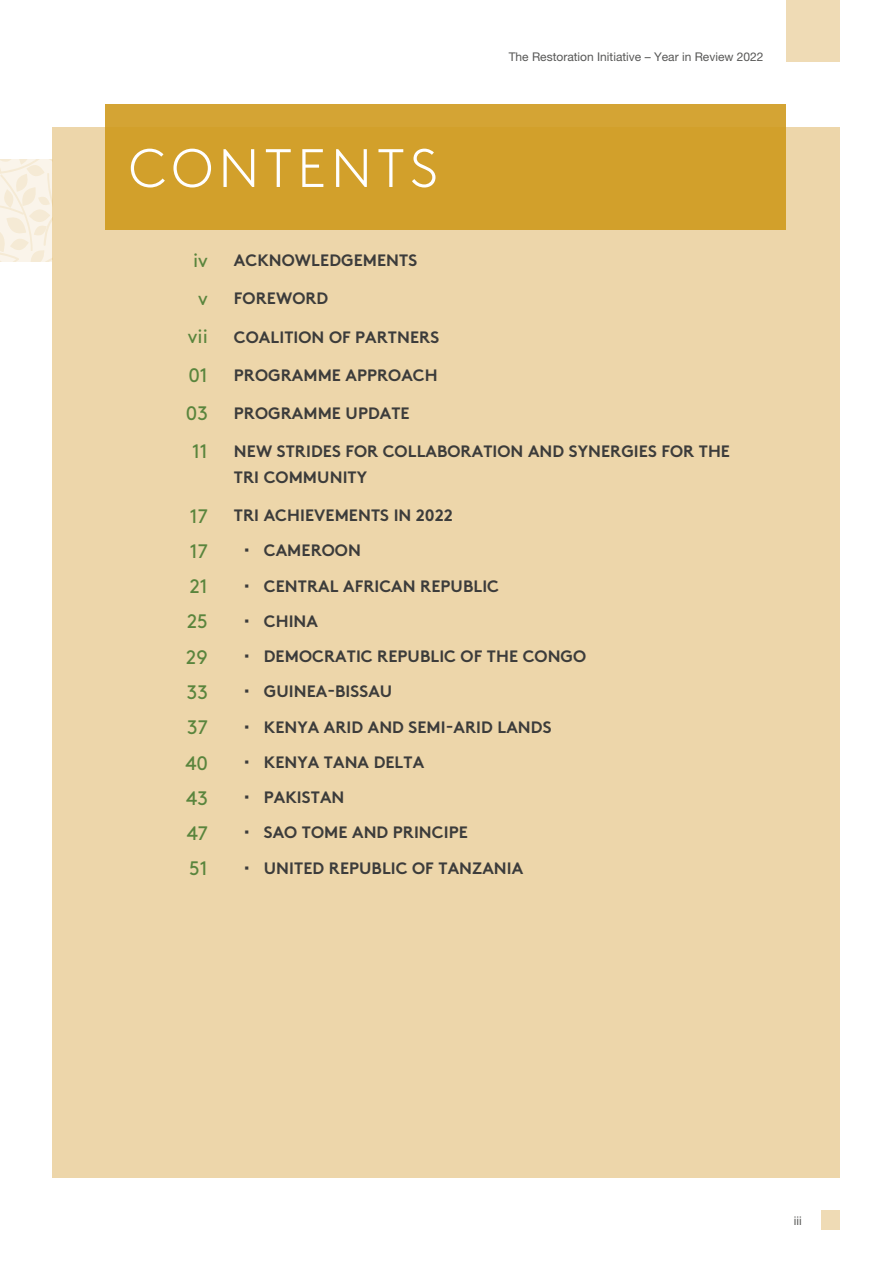
<style>
.page{position:relative;width:893px;height:1263px;background:#fff}
.page>*{position:absolute;margin:0;border:0;box-sizing:border-box;transform-origin:0 0}
.t1{font:300 54px "Brown";letter-spacing:.105em;color:#fff}
.t2{font:19.5px/35.2px "Brown";color:#5a853d;text-align:right}
.t3{font:700 16.5px/35.2px "Brown";letter-spacing:.005em;color:#3c3c3b}
.t4{font:12px "Helvetica Neue LT Std";color:#575756}
</style>
<div class="page">
<div style="left:52px;top:128px;width:787px;height:1050px;background:#edd6aa"></div>
<div style="left:105px;top:104px;width:681px;height:126px;background:#d2a02b"></div>
<svg style="left:0;top:159px;width:52px;height:102px"></svg>
<div style="left:821px;top:1211px;width:19px;height:19px;background:#efdbb5"></div>
<div style="left:787px;top:0;width:53px;height:62px;background:#efdbb5"></div>
<h1 class="t1" style="left:129px;top:128px;width:310px">CONTENTS</h1>
<p class="t4" style="left:509px;top:50px;width:256px">The Restoration Initiative – Year in Review 2022</p>
<p class="t2" style="left:186px;top:239px;width:24px;line-height:38.2px">iv v vii<br>01<br>03<br>11</p>
<p class="t2" style="left:185px;top:497px;width:24px;text-align:justify">17<br>17<br>21<br>25<br>29<br>33<br>37<br>40<br>43<br>47<br>51</p>
<p class="t3" style="left:234px;top:241px;width:185px">ACKNOWLEDGEMENTS</p>
<p class="t3" style="left:234px;top:279px;width:96px">FOREWORD</p>
<p class="t3" style="left:234px;top:317px;width:207px">COALITION OF PARTNERS</p>
<p class="t3" style="left:234px;top:356px;width:205px">PROGRAMME APPROACH</p>
<p class="t3" style="left:234px;top:394px;width:177px">PROGRAMME UPDATE</p>
<p class="t3" style="left:234px;top:437px;width:498px;line-height:25.5px">NEW STRIDES FOR COLLABORATION AND SYNERGIES FOR THE<br>TRI COMMUNITY</p>
<p class="t3" style="left:264px;top:496px;width:324px;text-indent:-30px">TRI ACHIEVEMENTS IN 2022<br>CAMEROON<br>CENTRAL AFRICAN REPUBLIC<br>CHINA<br>DEMOCRATIC REPUBLIC OF THE CONGO<br>GUINEA-BISSAU<br>KENYA ARID AND SEMI-ARID LANDS<br>KENYA TANA DELTA<br>PAKISTAN<br>SAO TOME AND PRINCIPE<br>UNITED REPUBLIC OF TANZANIA</p>
<p class="t4" style="left:794px;top:1213px;width:9px">iii</p>
</div>
